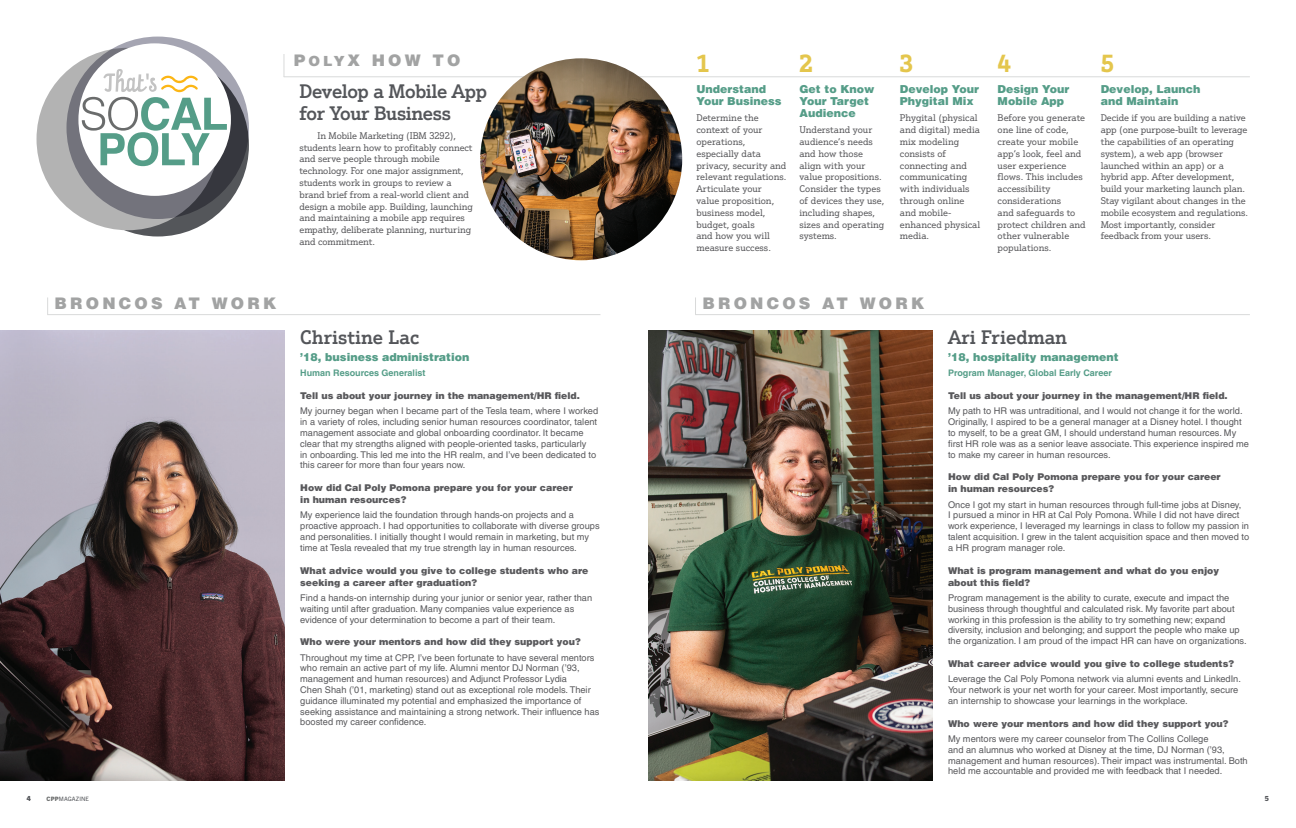
<style>
.page{position:relative;width:1296px;height:828px;background:#fff}
.page>*{position:absolute;margin:0;border:0;box-sizing:border-box;transform-origin:0 0}
.t1{font:700 24px "Justus Pro";color:#e4c64d}
.t2{font:500 19px/22px "Justus Pro";letter-spacing:-.02em;color:#54565a}
.t3{font:500 19px "Justus Pro";color:#54565a}
.t4{font:900 16px "Helvetica LT Pro";letter-spacing:.2em;color:#a2a3a3}
.t5{font:900 11px/12.2px "Helvetica LT Pro";color:#559d88}
.t6{font:9.4px/11.8px "Justus Pro";letter-spacing:-.01em;color:#59595c}
.t7{font:900 9.4px/12px "Helvetica LT Pro";color:#59595c}
.t8{font:9.2px/10.8px "Helvetica LT Pro";color:#59595c}
.t9{font:700 9px "Helvetica LT Pro";color:#559d88}
.t10{font:800 7px "Trade Gothic Next LT Pro";color:#54565a}
.t11{font:6px "Trade Gothic Next LT Pro";letter-spacing:.02em;color:#54565a}
.s1{font-size:14px}
.s2{font-weight:800;color:#6a6c6c}
</style>
<div class="page">
<div style="left:67px;top:54px;width:182px;height:182px;background:#54565a;border-radius:50%"></div>
<div style="left:37px;top:48px;width:182px;height:182px;background:#b3b3b3;border-radius:50%"></div>
<svg style="left:67px;top:37px;width:182px;height:182px;background:#696a73"></svg>
<div style="left:78px;top:43px;width:153px;height:153px;background:#fff;border-radius:50%"></div>
<svg style="left:82px;top:69px;width:145px;height:97px"></svg>
<img style="left:0;top:331px;width:284px;height:450px">
<img style="left:648px;top:331px;width:285px;height:450px">
<hr style="left:47px;top:314px;width:553px;height:1px;background:#d9dada">
<hr style="left:695px;top:314px;width:555px;height:1px;background:#d9dada">
<svg style="left:47px;top:297px;width:1px;height:17px"></svg>
<svg style="left:695px;top:297px;width:1px;height:17px"></svg>
<hr style="left:284px;top:77px;width:966px;height:1px;background:#d9dada">
<svg style="left:284px;top:54px;width:1px;height:23px"></svg>
<img style="left:480px;top:58px;width:202px;height:202px;border-radius:101px">
<h3 class="t4" style="left:294px;top:50px;width:168px">P<span class="s1">OLY</span>X HOW TO</h3>
<h1 class="t1" style="left:799px;top:48px;width:15px">2</h1>
<p class="t5" style="left:799px;top:83px;width:77px">Get to Know<br>Your Target<br>Audience</p>
<p class="t6" style="left:799px;top:124px;width:86px">Understand your audience’s needs and how those align with your value propositions.<br>Consider the types of devices they use, including shapes, sizes and operating systems.</p>
<h1 class="t1" style="left:696px;top:48px;width:15px">1</h1>
<p class="t5" style="left:696px;top:83px;width:87px">Understand<br>Your Business</p>
<p class="t6" style="left:696px;top:112px;width:92px">Determine the context of your operations, especially data privacy, security and relevant regulations.<br>Articulate your value proposition, business model, budget, goals<br>and how you will measure success.</p>
<h2 class="t2" style="left:300px;top:80px;width:189px">Develop a Mobile App for Your Business</h2>
<p class="t6" style="left:300px;top:129px;width:175px;text-indent:18px">In Mobile Marketing (IBM 3292), students learn how to profitably connect and serve people through mobile technology. For one major assignment, students work in groups to review a brand brief from a real-world client and design a mobile app. Building, launching and maintaining a mobile app requires empathy, deliberate planning, nurturing and commitment.</p>
<h1 class="t1" style="left:900px;top:48px;width:15px">3</h1>
<p class="t5" style="left:900px;top:83px;width:81px">Develop Your<br>Phygital Mix</p>
<p class="t6" style="left:900px;top:112px;width:82px">Phygital (physical and digital) media mix modeling consists of connecting and communicating with individuals through online and mobile&shy;enhanced physical media.</p>
<h3 class="t4" style="left:55px;top:293px;width:223px">BRONCOS AT WORK</h3>
<h3 class="t4" style="left:702px;top:293px;width:223px">BRONCOS AT WORK</h3>
<h1 class="t1" style="left:998px;top:48px;width:15px">4</h1>
<p class="t5" style="left:998px;top:83px;width:73px">Design Your<br>Mobile App</p>
<p class="t6" style="left:998px;top:112px;width:90px">Before you generate one line of code, create your mobile app’s look, feel and user experience flows. This includes accessibility considerations<br>and safeguards to protect children and other vulnerable populations.</p>
<h1 class="t1" style="left:1101px;top:48px;width:15px">5</h1>
<p class="t5" style="left:1101px;top:83px;width:101px">Develop, Launch and Maintain</p>
<p class="t6" style="left:1101px;top:112px;width:149px">Decide if you are building a native app (one purpose-built to leverage the capabilities of an operating system), a web app (browser launched within an app) or a hybrid app. After development, build your marketing launch plan.<br>Stay vigilant about changes in the mobile ecosystem and regulations.<br>Most importantly, consider feedback from your users.</p>
<h2 class="t3" style="left:300px;top:325px;width:120px">Christine Lac</h2>
<p class="t5" style="left:300px;top:351px;width:171px">’18, business administration</p>
<p class="t9" style="left:300px;top:368px;width:127px">Human Resources Generalist</p>
<p class="t7" style="left:300px;top:390px;width:281px">Tell us about your journey in the management/HR field.</p>
<p class="t8" style="left:300px;top:406px;width:299px">My journey began when I became part of the Tesla team, where I worked in a variety of roles, including senior human resources coordinator, talent management associate and global onboarding coordinator. It became clear that my strengths aligned with people-oriented tasks, particularly<br>in onboarding. This led me into the HR realm, and I’ve been dedicated to this career for more than four years now.</p>
<p class="t7" style="left:300px;top:482px;width:274px">How did Cal Poly Pomona prepare you for your career in human resources?</p>
<p class="t8" style="left:300px;top:510px;width:301px">My experience laid the foundation through hands-on projects and a proactive approach. I had opportunities to collaborate with diverse groups and personalities. I initially thought I would remain in marketing, but my time at Tesla revealed that my true strength lay in human resources.</p>
<p class="t7" style="left:300px;top:564px;width:290px">What advice would you give to college students who are seeking a career after graduation?</p>
<p class="t8" style="left:300px;top:592px;width:293px">Find a hands-on internship during your junior or senior year, rather than waiting until after graduation. Many companies value experience as evidence of your determination to become a part of their team.</p>
<p class="t7" style="left:300px;top:636px;width:282px">Who were your mentors and how did they support you?</p>
<p class="t8" style="left:300px;top:652px;width:301px">Throughout my time at CPP, I’ve been fortunate to have several mentors who remain an active part of my life. Alumni mentor DJ Norman (’93, management and human resources) and Adjunct Professor Lydia<br>Chen Shah (’01, marketing) stand out as exceptional role models. Their guidance illuminated my potential and emphasized the importance of seeking assistance and maintaining a strong network. Their influence has boosted my career confidence.</p>
<h2 class="t3" style="left:948px;top:325px;width:120px">Ari Friedman</h2>
<p class="t5" style="left:948px;top:351px;width:172px">’18, hospitality management</p>
<p class="t9" style="left:948px;top:368px;width:165px">Program Manager, Global Early Career</p>
<p class="t7" style="left:948px;top:390px;width:281px">Tell us about your journey in the management/HR field.</p>
<p class="t8" style="left:948px;top:406px;width:302px">My path to HR was untraditional, and I would not change it for the world.<br>Originally, I aspired to be a general manager at a Disney hotel. I thought to myself, to be a great GM, I should understand human resources. My first HR role was as a senior leave associate. This experience inspired me to make my career in human resources.</p>
<p class="t7" style="left:948px;top:471px;width:274px">How did Cal Poly Pomona prepare you for your career in human resources?</p>
<p class="t8" style="left:948px;top:499px;width:303px">Once I got my start in human resources through full-time jobs at Disney,<br>I pursued a minor in HR at Cal Poly Pomona. While I did not have direct work experience, I leveraged my learnings in class to follow my passion in talent acquisition. I grew in the talent acquisition space and then moved to a HR program manager role.</p>
<p class="t7" style="left:948px;top:564px;width:273px">What is program management and what do you enjoy about this field?</p>
<p class="t8" style="left:948px;top:592px;width:300px">Program management is the ability to curate, execute and impact the business through thoughtful and calculated risk. My favorite part about working in this profession is the ability to try something new; expand diversity, inclusion and belonging; and support the people who make up the organization. I am proud of the impact HR can have on organizations.</p>
<p class="t7" style="left:948px;top:658px;width:288px">What career advice would you give to college students?</p>
<p class="t8" style="left:948px;top:674px;width:294px">Leverage the Cal Poly Pomona network via alumni events and LinkedIn.<br>Your network is your net worth for your career. Most importantly, secure an internship to showcase your learnings in the workplace.</p>
<p class="t7" style="left:948px;top:717px;width:282px">Who were your mentors and how did they support you?</p>
<p class="t8" style="left:948px;top:733px;width:301px">My mentors were my career counselor from The Collins College<br>and an alumnus who worked at Disney at the time, DJ Norman (’93, management and human resources). Their impact was instrumental. Both held me accountable and provided me with feedback that I needed.</p>
<p class="t10" style="left:27px;top:793px;width:6px">4</p>
<p class="t11" style="left:47px;top:795px;width:44px"><span class="s2">CPP</span>MAGAZINE</p>
<p class="t10" style="left:1265px;top:794px;width:6px">5</p>
</div>
